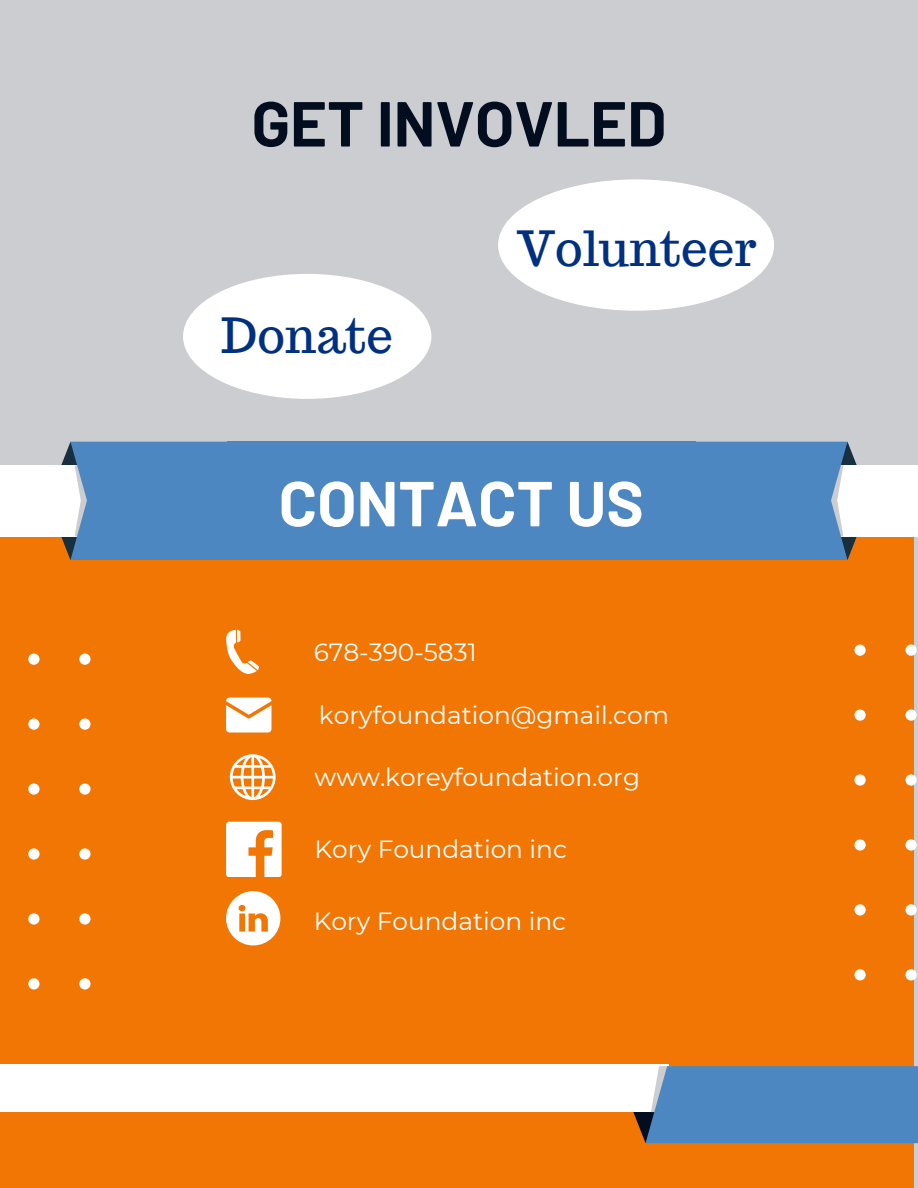
<style>
.page{position:relative;width:918px;height:1188px;background:#cbcdd1}
.page>*{position:absolute;margin:0;border:0;box-sizing:border-box;transform-origin:0 0}
.t1{font:700 63.45px "Barlow";color:#020e1f}
.t2{font:700 63.45px "Barlow";color:#fff}
.t3{font:47.55px "Trocchi";color:#003080}
.t4{font:24.9px "Montserrat";color:#fff}
</style>
<div class="page">
<div style="left:0;top:470px;width:914px;height:718px;background:#f27604"></div>
<div style="left:831px;top:465px;width:87px;height:71px;background:#fff"></div>
<svg style="left:696px;top:442px;width:161px;height:118px;background:#5b8ec2"></svg>
<div style="left:0;top:465px;width:87px;height:71px;background:#fff"></div>
<svg style="left:61px;top:442px;width:166px;height:118px;background:#5b8ec2"></svg>
<div style="left:227px;top:442px;width:469px;height:118px;background:#4d87c2"></div>
<div style="left:0;top:1065px;width:669px;height:47px;background:#fff"></div>
<svg style="left:633px;top:1066px;width:285px;height:77px;background:#588bc0"></svg>
<svg style="left:226px;top:630px;width:33px;height:44px"></svg>
<svg style="left:226px;top:698px;width:45px;height:34px;background:#fdeddf"></svg>
<svg style="left:230px;top:754px;width:46px;height:46px"></svg>
<svg style="left:28px;top:654px;width:63px;height:336px"></svg>
<svg style="left:854px;top:645px;width:63px;height:335px"></svg>
<div style="left:498px;top:179px;width:276px;height:132px;background:#fff;border-radius:50%"></div>
<div style="left:183px;top:274px;width:248px;height:125px;background:#fff;border-radius:50%"></div>
<div style="left:226px;top:822px;width:55px;height:55px;background:#fff;border-radius:3px"></div>
<svg style="left:249px;top:830px;width:24px;height:47px"></svg>
<svg style="left:226px;top:891px;width:54px;height:54px"></svg>
<h1 class="t1" style="left:251px;top:83px;width:417px">GET INVOVLED</h1>
<p class="t3" style="left:221px;top:305px;width:174px">Donate</p>
<h2 class="t3" style="left:517px;top:217px;width:241px">Volunteer</h2>
<h2 class="t2" style="left:279px;top:463px;width:367px">CONTACT US</h2>
<h1 class="t4" style="left:314px;top:637px;width:164px">678-390-5831</h1>
<p class="t4" style="left:319px;top:700px;width:352px">koryfoundation@gmail.com</p>
<p class="t4" style="left:315px;top:762px;width:327px">www.koreyfoundation.org</p>
<p class="t4" style="left:315px;top:834px;width:254px">Kory Foundation inc</p>
<p class="t4" style="left:314px;top:906px;width:254px">Kory Foundation inc</p>
</div>
